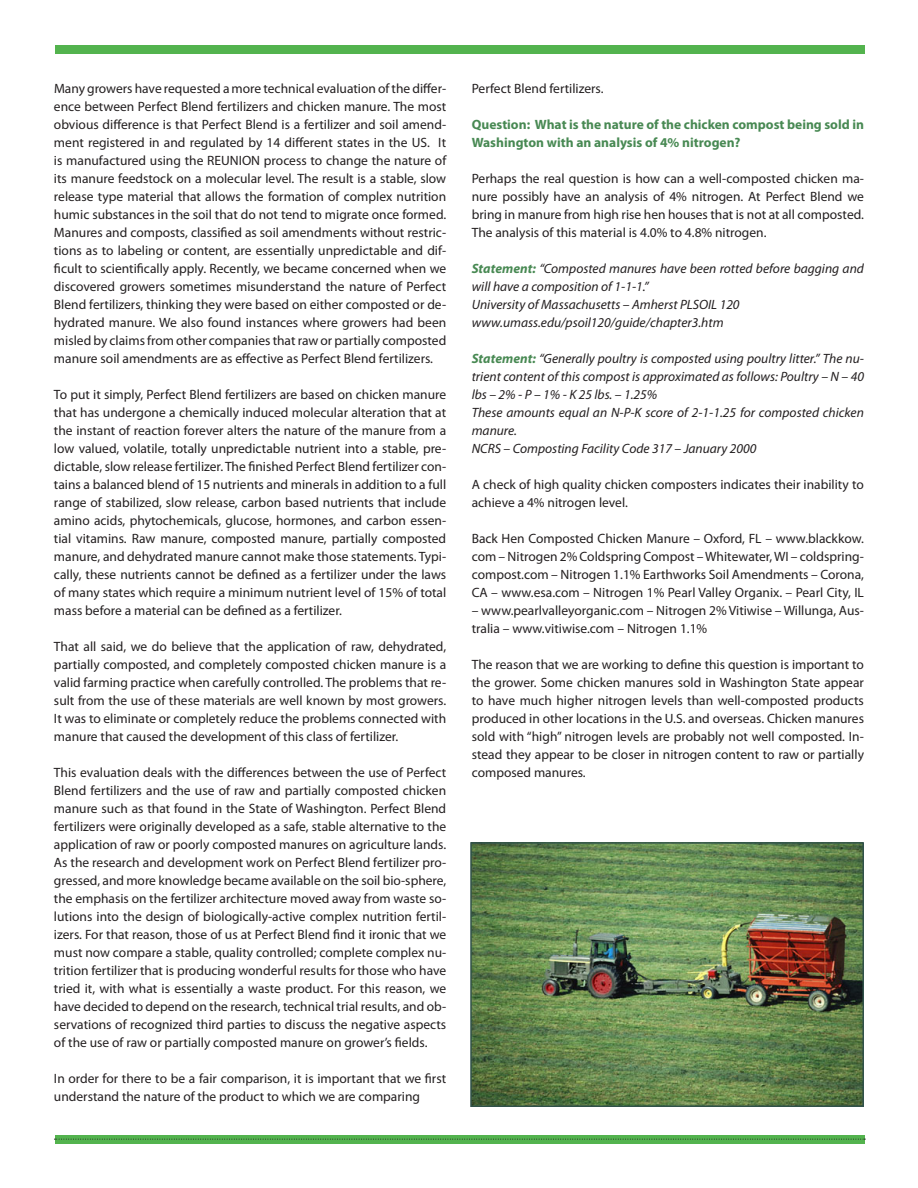
<style>
.page{position:relative;width:918px;height:1188px;background:#fff}
.page>*{position:absolute;margin:0;border:0;box-sizing:border-box;transform-origin:0 0}
.t1{font:13.5px/18px "Myriad Pro";color:#231f20;text-align:justify}
.t2{font:italic 13.5px/18px "Myriad Pro";color:#231f20}
.t3{font:700 13.5px/18px "Myriad Pro";color:#488953}
.s1{font-weight:700;color:#488953}
</style>
<div class="page">
<img style="left:473px;top:845px;width:388px;height:259px">
<div style="left:470px;top:842px;width:394px;height:265px;border:2px solid #31524a"></div>
<div style="left:55px;top:45px;width:809px;height:8px;background:#53b34e"></div>
<div style="left:55px;top:1135px;width:809px;height:8px;background:#53b34e"></div>
<svg style="left:54px;top:1139px;width:811px;height:1px"></svg>
<p class="t1" style="left:54px;top:80px;width:394px">Many growers have requested a more technical evaluation of the differ&shy;ence between Perfect Blend fertilizers and chicken manure. The most obvious difference is that Perfect Blend is a fertilizer and soil amend&shy;ment registered in and regulated by 14 different states in the US. It is manufactured using the REUNION process to change the nature of its manure feedstock on a molecular level. The result is a stable, slow release type material that allows the formation of complex nutrition humic substances in the soil that do not tend to migrate once formed.<br>Manures and composts, classified as soil amendments without restric&shy;tions as to labeling or content, are essentially unpredictable and dif&shy;ficult to scientifically apply. Recently, we became concerned when we discovered growers sometimes misunderstand the nature of Perfect Blend fertilizers, thinking they were based on either composted or de&shy;hydrated manure. We also found instances where growers had been misled by claims from other companies that raw or partially composted manure soil amendments are as effective as Perfect Blend fertilizers.</p>
<p class="t1" style="left:54px;top:386px;width:394px">To put it simply, Perfect Blend fertilizers are based on chicken manure that has undergone a chemically induced molecular alteration that at the instant of reaction forever alters the nature of the manure from a low valued, volatile, totally unpredictable nutrient into a stable, pre&shy;dictable, slow release fertilizer. The finished Perfect Blend fertilizer con&shy;tains a balanced blend of 15 nutrients and minerals in addition to a full range of stabilized, slow release, carbon based nutrients that include amino acids, phytochemicals, glucose, hormones, and carbon essen&shy;tial vitamins. Raw manure, composted manure, partially composted manure, and dehydrated manure cannot make those statements. Typi&shy;cally, these nutrients cannot be defined as a fertilizer under the laws of many states which require a minimum nutrient level of 15% of total mass before a material can be defined as a fertilizer.</p>
<p class="t1" style="left:54px;top:638px;width:394px">That all said, we do believe that the application of raw, dehydrated, partially composted, and completely composted chicken manure is a valid farming practice when carefully controlled. The problems that re&shy;sult from the use of these materials are well known by most growers.<br>It was to eliminate or completely reduce the problems connected with manure that caused the development of this class of fertilizer.</p>
<p class="t1" style="left:54px;top:764px;width:394px">This evaluation deals with the differences between the use of Perfect Blend fertilizers and the use of raw and partially composted chicken manure such as that found in the State of Washington. Perfect Blend fertilizers were originally developed as a safe, stable alternative to the application of raw or poorly composted manures on agriculture lands.<br>As the research and development work on Perfect Blend fertilizer pro&shy;gressed, and more knowledge became available on the soil bio-sphere, the emphasis on the fertilizer architecture moved away from waste so&shy;lutions into the design of biologically-active complex nutrition fertil&shy;izers. For that reason, those of us at Perfect Blend find it ironic that we must now compare a stable, quality controlled; complete complex nu&shy;trition fertilizer that is producing wonderful results for those who have tried it, with what is essentially a waste product. For this reason, we have decided to depend on the research, technical trial results, and ob&shy;servations of recognized third parties to discuss the negative aspects of the use of raw or partially composted manure on grower’s fields.</p>
<p class="t1" style="left:54px;top:1069px;width:394px">In order for there to be a fair comparison, it is important that we first understand the nature of the product to which we are comparing</p>
<p class="t1" style="left:472px;top:79px;width:133px">Perfect Blend fertilizers.</p>
<p class="t3" style="left:472px;top:115px;width:394px">Question: What is the nature of the chicken compost being sold in<br>Washington with an analysis of 4% nitrogen?</p>
<p class="t1" style="left:472px;top:169px;width:394px">Perhaps the real question is how can a well-composted chicken ma&shy;nure possibly have an analysis of 4% nitrogen. At Perfect Blend we bring in manure from high rise hen houses that is not at all composted.<br>The analysis of this material is 4.0% to 4.8% nitrogen.</p>
<p class="t2" style="left:472px;top:259px;width:394px"><span class="s1">Statement:</span> “Composted manures have been rotted before bagging and will have a composition of 1-1-1.”</p>
<p class="t2" style="left:472px;top:295px;width:269px">University of Massachusetts – Amherst PLSOIL 120</p>
<p class="t2" style="left:472px;top:313px;width:253px">www.umass.edu/psoil120/guide/chapter3.htm</p>
<p class="t2" style="left:472px;top:349px;width:394px;text-align:justify"><span class="s1">Statement:</span> “Generally poultry is composted using poultry litter.” The nu&shy;trient content of this compost is approximated as follows: Poultry – N – 40 lbs – 2% - P – 1% - K 25 lbs. – 1.25%</p>
<p class="t2" style="left:472px;top:403px;width:394px">These amounts equal an N-P-K score of 2-1-1.25 for composted chicken manure.</p>
<p class="t2" style="left:472px;top:439px;width:286px">NCRS – Composting Facility Code 317 – January 2000</p>
<p class="t1" style="left:472px;top:475px;width:394px">A check of high quality chicken composters indicates their inability to achieve a 4% nitrogen level.</p>
<p class="t1" style="left:472px;top:529px;width:394px">Back Hen Composted Chicken Manure – Oxford, FL – www.blackkow. com – Nitrogen 2% Coldspring Compost – Whitewater, WI – coldspring&shy;compost.com – Nitrogen 1.1% Earthworks Soil Amendments – Corona, CA – www.esa.com – Nitrogen 1% Pearl Valley Organix. – Pearl City, IL</p>
<p class="t1" style="left:472px;top:601px;width:394px">– www.pearlvalleyorganic.com – Nitrogen 2% Vitiwise – Willunga, Aus&shy;tralia – www.vitiwise.com – Nitrogen 1.1%</p>
<p class="t1" style="left:472px;top:655px;width:394px">The reason that we are working to define this question is important to the grower. Some chicken manures sold in Washington State appear to have much higher nitrogen levels than well-composted products produced in other locations in the U.S. and overseas. Chicken manures sold with “high” nitrogen levels are probably not well composted. In&shy;stead they appear to be closer in nitrogen content to raw or partially composed manures.</p>
</div>
